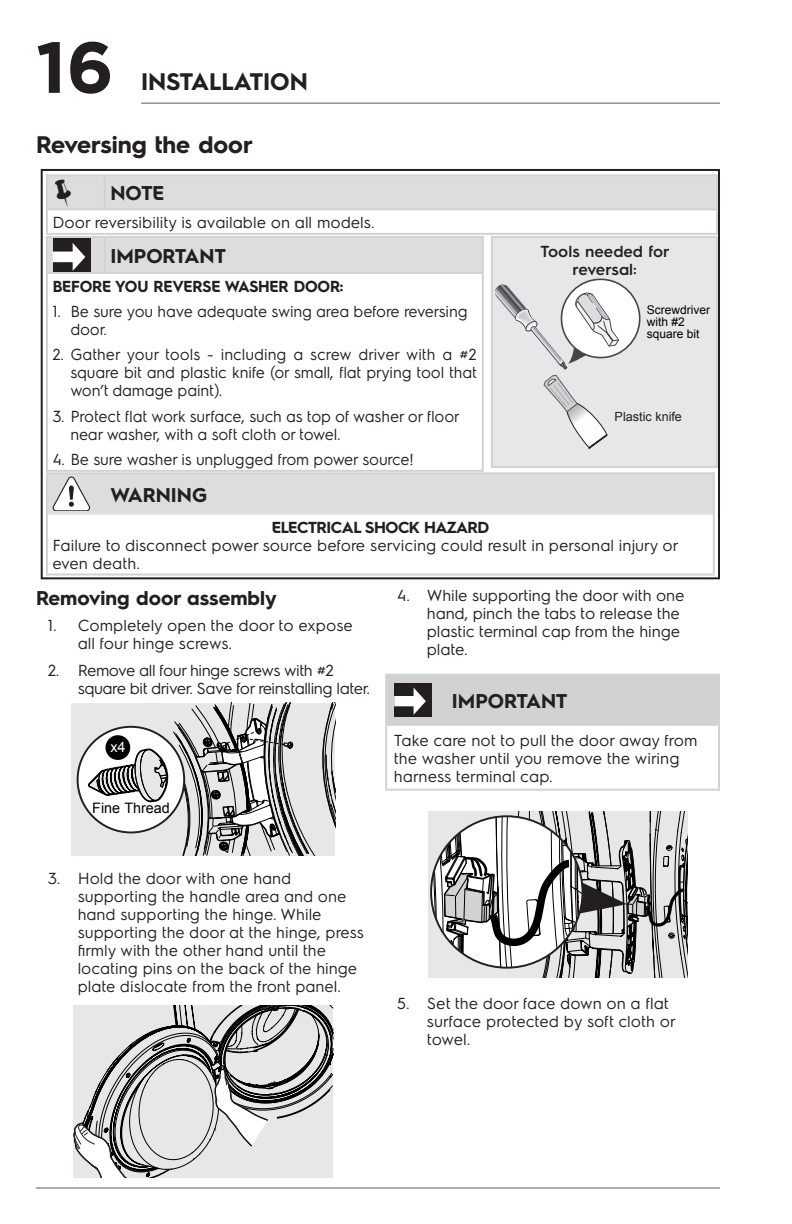
<style>
.page{position:relative;width:792px;height:1224px;background:#fff}
.page>*{position:absolute;margin:0;border:0;box-sizing:border-box;transform-origin:0 0}
.t1{font:700 72px "Gotham";color:#231f20}
.ID_Major_Heading{font:700 24px "Electrolux Sans";color:#231f20}
.ID_Heading_Even__Con{font:700 24px "Electrolux Sans";color:#231f20}
.ID_Warning_Note_Head{font:700 20px "Electrolux Sans";color:#231f20}
.ID_1st_Level_Sub_Hea{font:700 20px "Electrolux Sans";color:#231f20}
.ID_Caution_Warning_D{font:16px/18px "Electrolux Sans";letter-spacing:-.005em;color:#231f20}
.ID_Caution_Warning_D-2{font:16px/18px "Electrolux Sans";letter-spacing:-.03em;color:#231f20}
.ID_Caution_Warning_D-3{font:700 16px "Electrolux Sans";letter-spacing:-.01em;color:#231f20}
.ID_Graphic_Tags{font:600 16px/18px "Electrolux Sans";color:#231f20;text-align:center}
.ID_Caution_Warning_D-4{font:700 16px "Electrolux Sans";letter-spacing:-.03em;color:#231f20}
.t2{font:14.4px "Arial";color:#000}
.t3{font:14.4px "Arial";color:#fff}
.t4{font:12.6px "Arial";color:#231f20}
.t5{font:12px/12px "Arial";color:#000}
</style>
<div class="page">
<hr style="left:141px;top:102px;width:579px;height:2px;background:#231f20">
<hr style="left:36px;top:1187px;width:684px;height:2px;background:#231f20">
<svg style="left:73px;top:1005px;width:261px;height:173px"></svg>
<div style="left:491px;top:236px;width:227px;height:232px;background:#e6e7e9;border:2px solid #d1d2d4"></div>
<svg style="left:543px;top:375px;width:65px;height:75px"></svg>
<svg style="left:561px;top:279px;width:79px;height:79px"></svg>
<svg style="left:495px;top:283px;width:125px;height:86px"></svg>
<hr style="left:46px;top:174px;width:59px;height:2px;background:#d1d2d4">
<hr style="left:46px;top:176px;width:2px;height:32px;background:#d1d2d4">
<hr style="left:105px;top:174px;width:613px;height:2px;background:#d1d2d4">
<hr style="left:716px;top:176px;width:2px;height:32px;background:#d1d2d4">
<hr style="left:46px;top:208px;width:59px;height:2px;background:#d1d2d4">
<hr style="left:46px;top:210px;width:2px;height:23px;background:#d1d2d4">
<hr style="left:105px;top:208px;width:613px;height:2px;background:#d1d2d4">
<hr style="left:716px;top:210px;width:2px;height:23px;background:#d1d2d4">
<hr style="left:46px;top:233px;width:59px;height:2px;background:#d1d2d4">
<hr style="left:105px;top:233px;width:613px;height:2px;background:#d1d2d4">
<hr style="left:46px;top:274px;width:2px;height:196px;background:#d1d2d4">
<hr style="left:482px;top:274px;width:2px;height:196px;background:#d1d2d4">
<hr style="left:46px;top:470px;width:59px;height:2px;background:#d1d2d4">
<hr style="left:105px;top:470px;width:379px;height:2px;background:#d1d2d4">
<hr style="left:105px;top:236px;width:379px;height:2px;background:#d1d2d4">
<hr style="left:482px;top:238px;width:2px;height:34px;background:#d1d2d4">
<hr style="left:105px;top:272px;width:379px;height:2px;background:#d1d2d4">
<hr style="left:46px;top:236px;width:59px;height:2px;background:#d1d2d4">
<hr style="left:46px;top:238px;width:2px;height:34px;background:#d1d2d4">
<hr style="left:46px;top:272px;width:59px;height:2px;background:#d1d2d4">
<svg style="left:48px;top:238px;width:434px;height:34px"></svg>
<hr style="left:46px;top:472px;width:59px;height:2px;background:#d1d2d4">
<hr style="left:46px;top:474px;width:2px;height:40px;background:#d1d2d4">
<hr style="left:105px;top:472px;width:610px;height:2px;background:#d1d2d4">
<hr style="left:46px;top:514px;width:2px;height:60px;background:#d1d2d4">
<hr style="left:46px;top:574px;width:59px;height:2px;background:#d1d2d4">
<hr style="left:718px;top:726px;width:2px;height:63px;background:#d1d2d4">
<hr style="left:444px;top:674px;width:276px;height:2px;background:#d1d2d4">
<hr style="left:718px;top:676px;width:2px;height:48px;background:#d1d2d4">
<hr style="left:444px;top:724px;width:276px;height:2px;background:#d1d2d4">
<hr style="left:444px;top:789px;width:276px;height:2px;background:#d1d2d4">
<svg style="left:47px;top:473px;width:672px;height:504px"></svg>
<div style="left:48px;top:176px;width:668px;height:32px;background:#dcdddf"></div>
<h1 class="t1" style="left:36px;top:20px;width:80px">16</h1>
<p class="ID_Heading_Even__Con" style="left:141px;top:65px;width:168px">INSTALLATION</p>
<p class="ID_Major_Heading" style="left:36px;top:128px;width:218px">Reversing the door</p>
<p class="ID_Warning_Note_Head" style="left:110px;top:179px;width:55px">NOTE</p>
<p class="ID_Caution_Warning_D" style="left:53px;top:212px;width:324px">Door reversibility is available on all models.</p>
<p class="ID_Warning_Note_Head" style="left:110px;top:242px;width:117px">IMPORTANT</p>
<p class="ID_Caution_Warning_D-3" style="left:53px;top:275px;width:292px">BEFORE YOU REVERSE WASHER DOOR:</p>
<p class="ID_Caution_Warning_D" style="left:71px;top:301px;width:399px;text-indent:-18px">1. Be sure you have adequate swing area before reversing door.</p>
<p class="ID_Caution_Warning_D" style="left:71px;top:345px;width:408px;text-align:justify;text-indent:-18px">2. Gather your tools - including a screw driver with a #2 square bit and plastic knife (or small, flat prying tool that won’t damage paint).</p>
<p class="ID_Caution_Warning_D" style="left:71px;top:406px;width:391px;text-indent:-18px">3. Protect flat work surface, such as top of washer or floor near washer, with a soft cloth or towel.</p>
<p class="ID_Caution_Warning_D" style="left:53px;top:449px;width:363px">4. Be sure washer is unplugged from power source!</p>
<p class="ID_Warning_Note_Head" style="left:110px;top:481px;width:98px">WARNING</p>
<p class="ID_Caution_Warning_D-4" style="left:272px;top:516px;width:219px">ELECTRICAL SHOCK HAZARD</p>
<p class="ID_Caution_Warning_D" style="left:53px;top:535px;width:628px">Failure to disconnect power source before servicing could result in personal injury or even death.</p>
<p class="ID_Graphic_Tags" style="left:540px;top:241px;width:131px">Tools needed for reversal:</p>
<p class="t5" style="left:647px;top:303px;width:65px">Screwdriver with #2 square bit</p>
<p class="t4" style="left:615px;top:408px;width:69px">Plastic knife</p>
<p class="ID_1st_Level_Sub_Hea" style="left:36px;top:584px;width:242px">Removing door assembly</p>
<p class="ID_Caution_Warning_D" style="left:78px;top:616px;width:277px;text-indent:-30px">1. Completely open the door to expose all four hinge screws.</p>
<p class="ID_Caution_Warning_D-2" style="left:78px;top:660px;width:294px;text-indent:-30px">2. Remove all four hinge screws with #2 square bit driver. Save for reinstalling later.</p>
<p class="t3" style="left:110px;top:737px;width:17px">x4</p>
<p class="t2" style="left:92px;top:799px;width:79px">Fine Thread</p>
<p class="ID_Caution_Warning_D" style="left:78px;top:869px;width:288px;text-indent:-30px">3. Hold the door with one hand supporting the handle area and one hand supporting the hinge. While supporting the door at the hinge, press firmly with the other hand until the locating pins on the back of the hinge plate dislocate from the front panel.</p>
<p class="ID_Caution_Warning_D" style="left:427px;top:586px;width:259px;text-indent:-30px">4. While supporting the door with one hand, pinch the tabs to release the plastic terminal cap from the hinge plate.</p>
<p class="ID_Warning_Note_Head" style="left:452px;top:687px;width:117px">IMPORTANT</p>
<p class="ID_Caution_Warning_D" style="left:394px;top:730px;width:305px">Take care not to pull the door away from the washer until you remove the wiring harness terminal cap.</p>
<p class="ID_Caution_Warning_D" style="left:427px;top:993px;width:250px;text-indent:-30px">5. Set the door face down on a flat surface protected by soft cloth or towel.</p>
</div>
